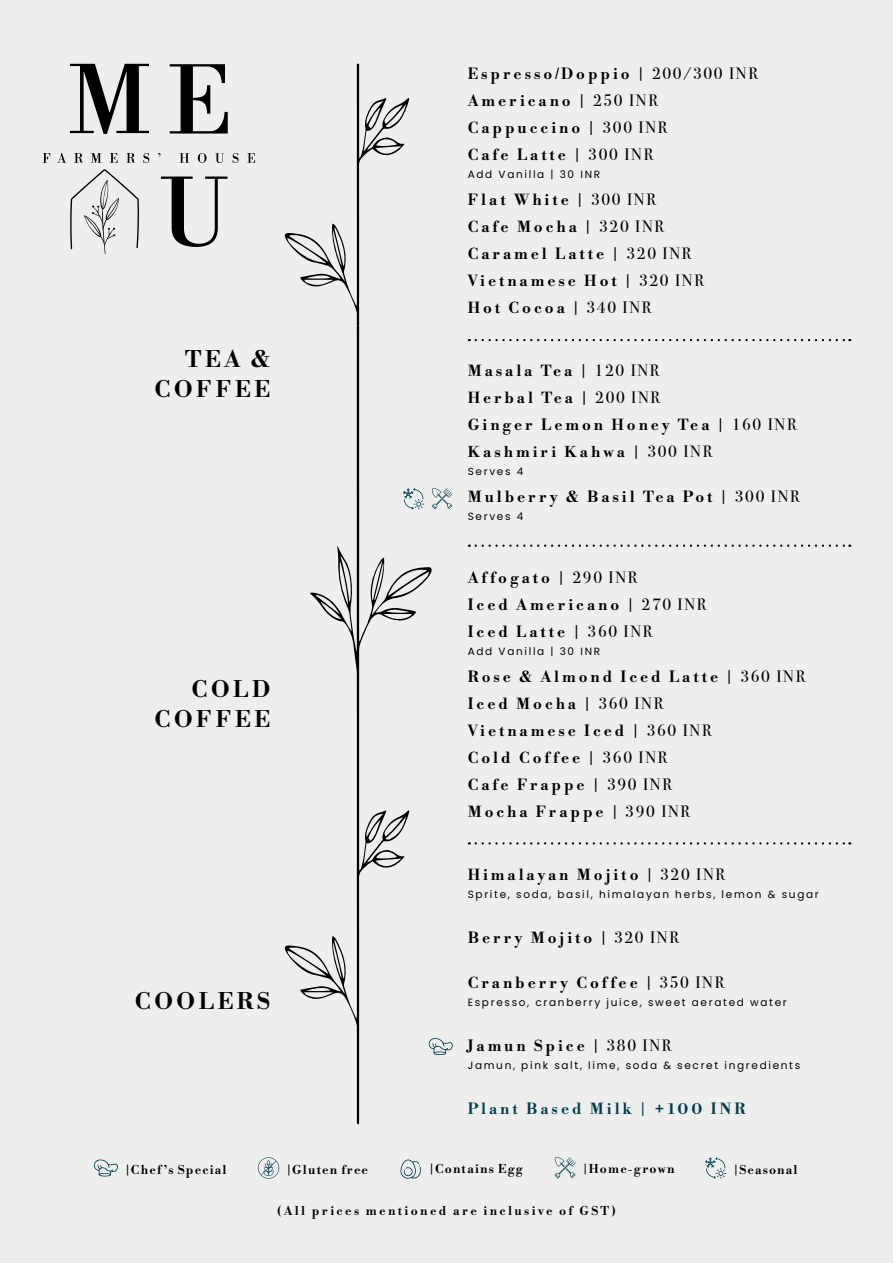
<style>
.page{position:relative;width:893px;height:1263px;background:#eee}
.page>*{position:absolute;margin:0;border:0;box-sizing:border-box;transform-origin:0 0}
.t1{font:700 22.5px/30px "Libre Bodoni";letter-spacing:.16em;color:#000;text-align:right}
.t2{font:700 15px/27px "Libre Bodoni";letter-spacing:.2em;color:#000}
.t3{font:700 15px "Libre Bodoni";letter-spacing:.2em;color:#003d4c}
.t4{font:700 14.7px "Libre Bodoni";letter-spacing:.2em;color:#000}
.t5{font:700 12px "Libre Bodoni";letter-spacing:.1em;color:#000}
.t6{font:700 12px "Libre Bodoni";letter-spacing:.2em;color:#000}
.t7{font:10.5px "Poppins";letter-spacing:.16em;color:#000}
.t8{font:10.35px "Poppins";letter-spacing:.16em;color:#000}
.s1{font-family:"Bodoni Svty Two ITCTT";font-weight:400;font-size:16.5px}
.s2{font-family:"Poppins";font-weight:500}
</style>
<div class="page">
<svg style="left:43px;top:153px;width:7px;height:10px"></svg>
<svg style="left:57px;top:153px;width:9px;height:10px"></svg>
<svg style="left:74px;top:153px;width:9px;height:10px"></svg>
<svg style="left:91px;top:153px;width:11px;height:10px"></svg>
<svg style="left:110px;top:153px;width:8px;height:10px"></svg>
<svg style="left:126px;top:153px;width:9px;height:10px"></svg>
<svg style="left:143px;top:153px;width:6px;height:10px"></svg>
<svg style="left:179px;top:153px;width:10px;height:10px"></svg>
<svg style="left:198px;top:153px;width:9px;height:10px"></svg>
<svg style="left:215px;top:153px;width:9px;height:10px"></svg>
<svg style="left:233px;top:153px;width:6px;height:10px"></svg>
<svg style="left:247px;top:153px;width:8px;height:10px"></svg>
<svg style="left:70px;top:64px;width:79px;height:70px"></svg>
<svg style="left:170px;top:64px;width:58px;height:70px"></svg>
<svg style="left:70px;top:169px;width:69px;height:85px"></svg>
<svg style="left:161px;top:177px;width:66px;height:70px"></svg>
<svg style="left:476px;top:339px;width:374px;height:2px"></svg>
<svg style="left:476px;top:544px;width:374px;height:3px"></svg>
<svg style="left:476px;top:842px;width:374px;height:2px"></svg>
<svg style="left:284px;top:407px;width:148px;height:717px"></svg>
<svg style="left:284px;top:64px;width:125px;height:343px"></svg>
<svg style="left:257px;top:1157px;width:23px;height:22px"></svg>
<svg style="left:554px;top:1157px;width:22px;height:22px"></svg>
<svg style="left:400px;top:1159px;width:21px;height:20px"></svg>
<svg style="left:93px;top:1159px;width:25px;height:17px"></svg>
<svg style="left:705px;top:1157px;width:21px;height:22px"></svg>
<svg style="left:432px;top:488px;width:21px;height:21px"></svg>
<svg style="left:403px;top:488px;width:21px;height:21px"></svg>
<svg style="left:428px;top:1037px;width:25px;height:18px"></svg>
<h1 class="t1" style="left:155px;top:341px;width:117px">TEA &amp;<br>COFFEE</h1>
<h1 class="t1" style="left:155px;top:672px;width:117px">COLD<br>COFFEE</h1>
<h1 class="t1" style="left:135px;top:984px;width:137px">COOLERS</h1>
<p class="t2" style="left:468px;top:59px;width:292px">Espresso/Doppio | <span class="s1">200/300 INR<br></span>Americano | <span class="s1">250 INR<br></span>Cappuccino | <span class="s1">300 INR<br></span>Cafe Latte | <span class="s1">300 INR</span></p>
<p class="t7" style="left:468px;top:168px;width:134px">Add Vanilla | 30 INR</p>
<p class="t2" style="left:468px;top:185px;width:238px">Flat White | <span class="s1">300 INR<br></span>Cafe Mocha | <span class="s1">320 INR<br></span>Caramel Latte | <span class="s1">320 INR<br></span>Vietnamese Hot | <span class="s1">320 INR<br></span>Hot Cocoa | <span class="s1">340 INR</span></p>
<p class="t2" style="left:468px;top:356px;width:331px">Masala Tea | <span class="s1">120 INR<br></span>Herbal Tea | <span class="s1">200 INR<br></span>Ginger Lemon Honey Tea | <span class="s1">160 INR</span></p>
<p class="t4" style="left:468px;top:439px;width:246px">Kashmiri Kahwa | <span class="s1">300 INR</span></p>
<p class="t8" style="left:468px;top:466px;width:57px">Serves 4</p>
<p class="t2" style="left:468px;top:482px;width:334px">Mulberry &amp; Basil Tea Pot | <span class="s1">300 INR</span></p>
<p class="t7" style="left:468px;top:510px;width:57px">Serves 4</p>
<p class="t2" style="left:468px;top:563px;width:240px">Affogato | <span class="s1">290 INR<br></span>Iced Americano | <span class="s1">270 INR<br></span>Iced Latte | <span class="s1">360 INR</span></p>
<p class="t7" style="left:468px;top:645px;width:134px">Add Vanilla | 30 INR</p>
<p class="t2" style="left:468px;top:662px;width:339px">Rose &amp; Almond Iced Latte | <span class="s1">360 INR<br></span>Iced Mocha | <span class="s1">360 INR<br></span>Vietnamese Iced | <span class="s1">360 INR<br></span>Cold Coffee | <span class="s1">360 INR<br></span>Cafe Frappe | <span class="s1">390 INR<br></span>Mocha Frappe | <span class="s1">390 INR</span></p>
<p class="t2" style="left:468px;top:860px;width:259px">Himalayan Mojito | <span class="s1">320 INR</span></p>
<p class="t7" style="left:468px;top:888px;width:353px">Sprite, soda, basil, himalayan herbs, lemon &amp; sugar</p>
<p class="t2" style="left:468px;top:923px;width:213px">Berry Mojito | <span class="s1">320 INR</span></p>
<p class="t2" style="left:468px;top:968px;width:258px">Cranberry Coffee | <span class="s1">350 INR</span></p>
<p class="t7" style="left:468px;top:996px;width:321px">Espresso, cranberry juice, sweet aerated water</p>
<p class="t2" style="left:468px;top:1031px;width:205px">Jamun Spice | <span class="s1">380 INR</span></p>
<p class="t7" style="left:468px;top:1059px;width:334px">Jamun, pink salt, lime, soda &amp; secret ingredients</p>
<p class="t3" style="left:468px;top:1095px;width:279px">Plant Based Milk | <span class="s2">+</span>100 INR</p>
<p class="t5" style="left:125px;top:1159px;width:103px">|Chef ’s Special</p>
<p class="t5" style="left:287px;top:1159px;width:83px">|Gluten free</p>
<p class="t5" style="left:429px;top:1158px;width:95px">|Contains Egg</p>
<p class="t5" style="left:583px;top:1158px;width:93px">|Home-grown</p>
<p class="t5" style="left:734px;top:1159px;width:65px">|Seasonal</p>
<p class="t6" style="left:278px;top:1200px;width:339px">(All prices mentioned are inclusive of GST)</p>
</div>
